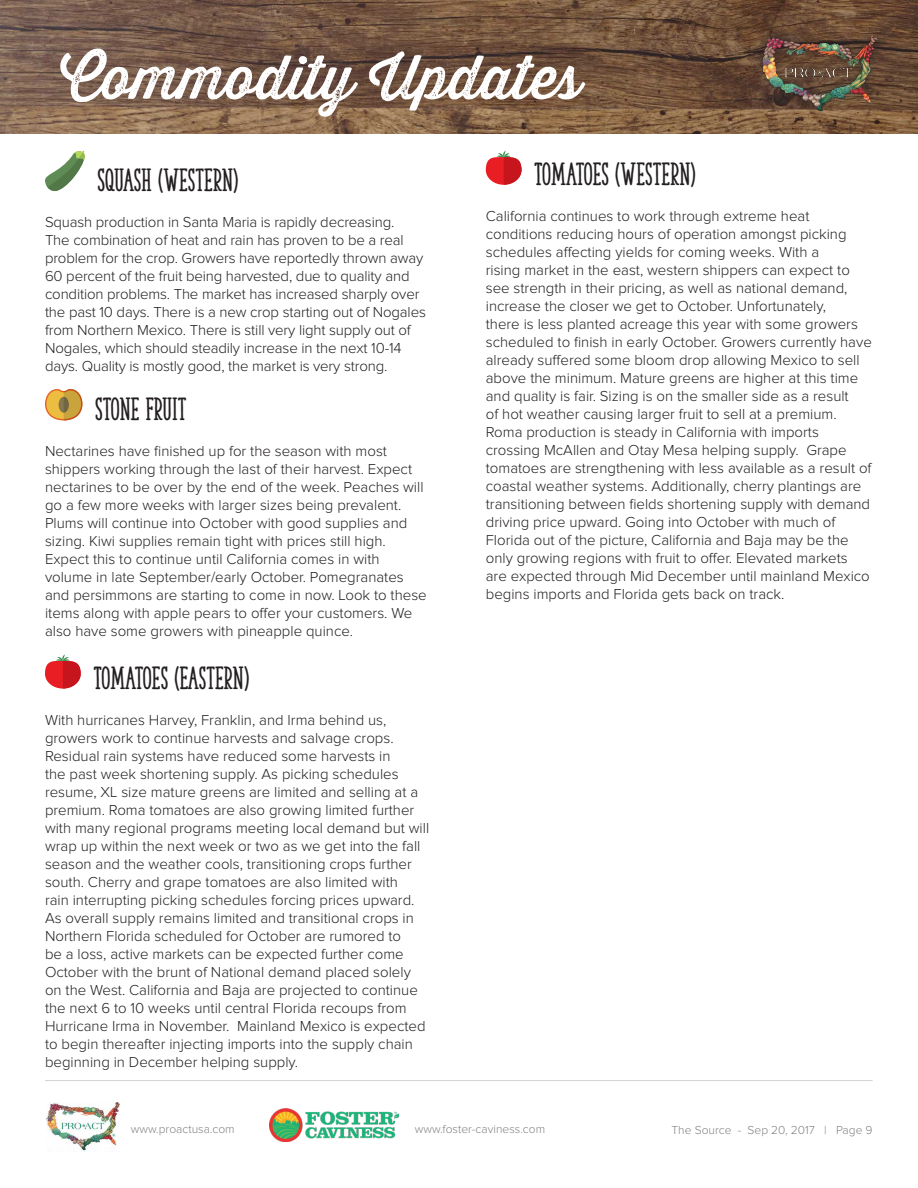
<style>
.page{position:relative;width:918px;height:1188px;background:#fff}
.page>*{position:absolute;margin:0;border:0;box-sizing:border-box;transform-origin:0 0}
.t1{font:60px "Thirsty Rough Reg One";color:#fff}
.t2{font:30px "The Serif Hand Extrablack";color:#231f20}
.t3{font:700 27px "Proxima Nova";color:#fff}
.t4{font:300 15px/18px "Proxima Nova";color:#231f20}
.t5{font:300 12px "Proxima Nova";color:#808285}
</style>
<div class="page">
<hr style="left:45px;top:1080px;width:828px;height:1px;background:#d1d2d4">
<img style="left:0;top:0;width:918px;height:134px">
<div style="left:752px;top:25px;width:133px;height:94px;background:#231f20;opacity:.6"></div>
<img style="left:761px;top:36px;width:115px;height:76px">
<img style="left:46px;top:1102px;width:74px;height:49px">
<img style="left:270px;top:1109px;width:130px;height:34px">
<svg style="left:45px;top:151px;width:40px;height:41px"></svg>
<svg style="left:45px;top:389px;width:37px;height:31px"></svg>
<svg style="left:45px;top:654px;width:36px;height:35px"></svg>
<svg style="left:486px;top:151px;width:36px;height:34px"></svg>
<h1 class="t1" style="left:60px;top:33px;width:523px">Commodity Updates</h1>
<h3 class="t3" style="left:216px;top:80px;width:160px">Sep 20, 2017</h3>
<h2 class="t2" style="left:97px;top:162px;width:142px">SQUASH (WESTERN)</h2>
<p class="t4" style="left:45px;top:214px;width:382px">Squash production in Santa Maria is rapidly decreasing.<br>The combination of heat and rain has proven to be a real problem for the crop. Growers have reportedly thrown away 60 percent of the fruit being harvested, due to quality and condition problems. The market has increased sharply over the past 10 days. There is a new crop starting out of Nogales from Northern Mexico. There is still very light supply out of Nogales, which should steadily increase in the next 10-14 days. Quality is mostly good, the market is very strong.</p>
<h2 class="t2" style="left:95px;top:391px;width:93px">STONE FRUIT</h2>
<p class="t4" style="left:45px;top:443px;width:383px">Nectarines have finished up for the season with most shippers working through the last of their harvest. Expect nectarines to be over by the end of the week. Peaches will go a few more weeks with larger sizes being prevalent.<br>Plums will continue into October with good supplies and sizing. Kiwi supplies remain tight with prices still high.<br>Expect this to continue until California comes in with volume in late September/early October. Pomegranates and persimmons are starting to come in now. Look to these items along with apple pears to offer your customers. We also have some growers with pineapple quince.</p>
<h2 class="t2" style="left:93px;top:659px;width:157px">TOMATOES (EASTERN)</h2>
<p class="t4" style="left:45px;top:711px;width:386px">With hurricanes Harvey, Franklin, and Irma behind us, growers work to continue harvests and salvage crops.<br>Residual rain systems have reduced some harvests in<br>the past week shortening supply. As picking schedules resume, XL size mature greens are limited and selling at a premium. Roma tomatoes are also growing limited further with many regional programs meeting local demand but will wrap up within the next week or two as we get into the fall season and the weather cools, transitioning crops further south. Cherry and grape tomatoes are also limited with<br>rain interrupting picking schedules forcing prices upward.<br>As overall supply remains limited and transitional crops in Northern Florida scheduled for October are rumored to<br>be a loss, active markets can be expected further come October with the brunt of National demand placed solely on the West. California and Baja are projected to continue the next 6 to 10 weeks until central Florida recoups from Hurricane Irma in November. Mainland Mexico is expected to begin thereafter injecting imports into the supply chain beginning in December helping supply.</p>
<h2 class="t2" style="left:534px;top:156px;width:163px">TOMATOES (WESTERN)</h2>
<p class="t4" style="left:486px;top:207px;width:388px">California continues to work through extreme heat conditions reducing hours of operation amongst picking schedules affecting yields for coming weeks. With a<br>rising market in the east, western shippers can expect to see strength in their pricing, as well as national demand, increase the closer we get to October. Unfortunately,<br>there is less planted acreage this year with some growers scheduled to finish in early October. Growers currently have already suffered some bloom drop allowing Mexico to sell above the minimum. Mature greens are higher at this time and quality is fair. Sizing is on the smaller side as a result<br>of hot weather causing larger fruit to sell at a premium.<br>Roma production is steady in California with imports crossing McAllen and Otay Mesa helping supply. Grape tomatoes are strengthening with less available as a result of coastal weather systems. Additionally, cherry plantings are transitioning between fields shortening supply with demand driving price upward. Going into October with much of Florida out of the picture, California and Baja may be the only growing regions with fruit to offer. Elevated markets are expected through Mid December until mainland Mexico begins imports and Florida gets back on track.</p>
<p class="t5" style="left:131px;top:1124px;width:105px">www.proactusa.com</p>
<p class="t5" style="left:415px;top:1124px;width:132px">www.foster-caviness.com</p>
<p class="t5" style="left:672px;top:1124px;width:203px">The Source - Sep 20, 2017 | Page 9</p>
</div>
